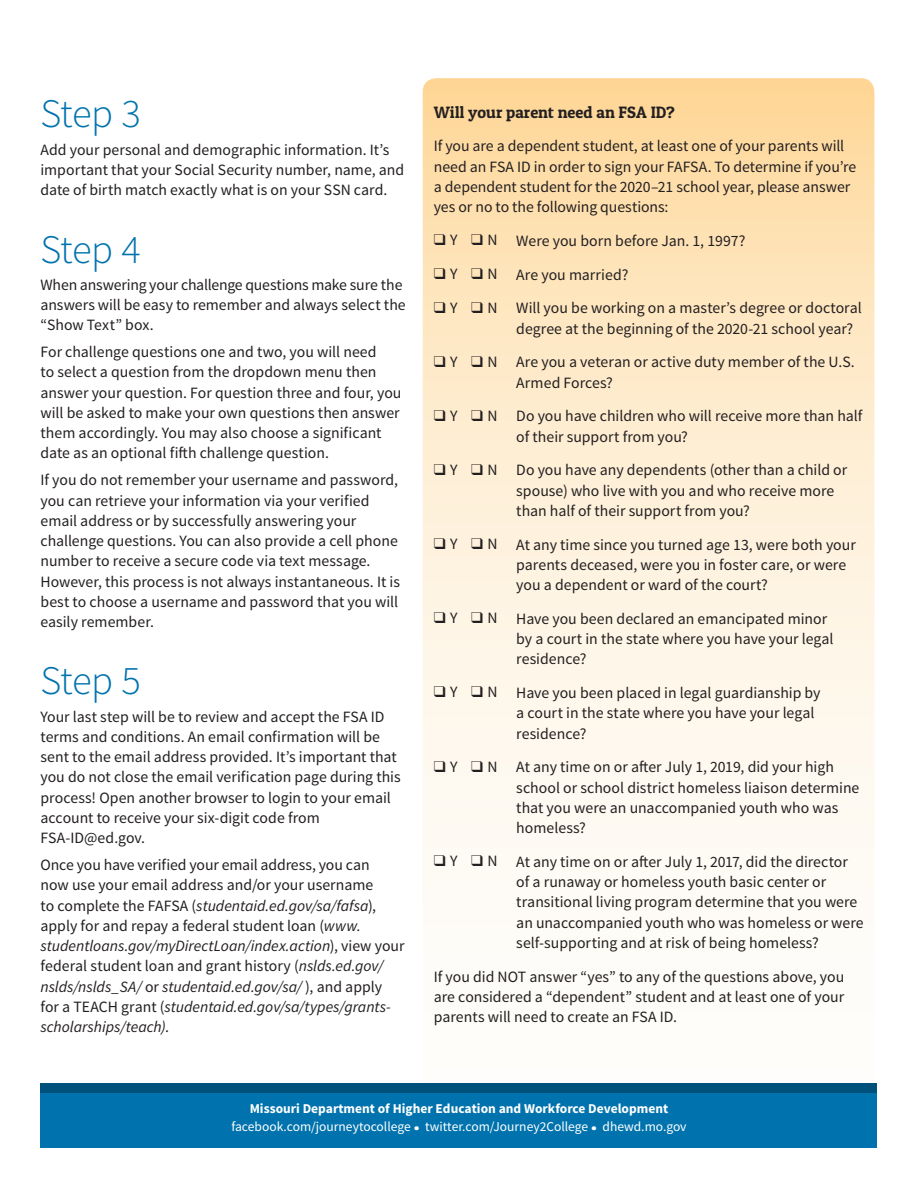
<style>
.page{position:relative;width:918px;height:1188px;background:#fff}
.page>*{position:absolute;margin:0;border:0;box-sizing:border-box;transform-origin:0 0}
.body_copy_tabs{font:300 40.5px "Source Sans Pro";letter-spacing:-.02em;color:#0073ae}
.body_copy_tabs-2{font:16.5px "Patua One";letter-spacing:.005em;color:#231f20}
.body_copy_tabs-3{font:15.75px/20.2px "Source Sans Pro";color:#231f20}
.t1{font:13.5px "Source Sans Pro";color:#fff}
.t2{font:700 13.5px "Source Sans Pro";color:#fff}
.s1{font-style:italic}
.s2{font-family:"Patua One";font-size:18px}
</style>
<div class="page">
<svg style="left:423px;top:78px;width:451px;height:1030px"></svg>
<div style="left:40px;top:1084px;width:838px;height:46px;background:#00507c"></div>
<div style="left:40px;top:1093px;width:838px;height:55px;background:#0073ae"></div>
<p class="body_copy_tabs" style="left:40px;top:89px;width:102px">Step 3</p>
<p class="body_copy_tabs-3" style="left:40px;top:140px;width:365px">Add your personal and demographic information. It’s important that your Social Security number, name, and date of birth match exactly what is on your SSN card.</p>
<p class="body_copy_tabs" style="left:40px;top:225px;width:102px">Step 4</p>
<p class="body_copy_tabs-3" style="left:40px;top:275px;width:367px">When answering your challenge questions make sure the answers will be easy to remember and always select the “Show Text” box.</p>
<p class="body_copy_tabs-3" style="left:40px;top:342px;width:362px">For challenge questions one and two, you will need<br>to select a question from the dropdown menu then answer your question. For question three and four, you will be asked to make your own questions then answer them accordingly. You may also choose a significant date as an optional fifth challenge question.</p>
<p class="body_copy_tabs-3" style="left:40px;top:470px;width:361px">If you do not remember your username and password, you can retrieve your information via your verified email address or by successfully answering your challenge questions. You can also provide a cell phone number to receive a secure code via text message.<br>However, this process is not always instantaneous. It is best to choose a username and password that you will easily remember.</p>
<p class="body_copy_tabs" style="left:40px;top:656px;width:102px">Step 5</p>
<p class="body_copy_tabs-3" style="left:40px;top:707px;width:362px">Your last step will be to review and accept the FSA ID terms and conditions. An email confirmation will be sent to the email address provided. It’s important that you do not close the email verification page during this process! Open another browser to login to your email account to receive your six-digit code from FSA-ID@ed.gov.</p>
<p class="body_copy_tabs-3" style="left:40px;top:855px;width:366px">Once you have verified your email address, you can<br>now use your email address and/or your username<br>to complete the FAFSA (<span class="s1">studentaid.ed.gov/sa/fafsa</span>), apply for and repay a federal student loan (<span class="s1">www. studentloans.gov/myDirectLoan/index.action</span>), view your federal student loan and grant history (<span class="s1">nslds.ed.gov/ nslds/nslds_SA/</span> or <span class="s1">studentaid.ed.gov/sa/</span> ), and apply for a TEACH grant (<span class="s1">studentaid.ed.gov/sa/types/grants&shy;scholarships/teach)</span>.</p>
<p class="body_copy_tabs-2" style="left:434px;top:102px;width:243px">Will your parent need an FSA ID?</p>
<p class="body_copy_tabs-3" style="left:434px;top:136px;width:424px">If you are a dependent student, at least one of your parents will need an FSA ID in order to sign your FAFSA. To determine if you’re a dependent student for the 2020–21 school year, please answer yes or no to the following questions:</p>
<p class="body_copy_tabs-3" style="left:434px;top:231px;width:313px">❑ Y ❑ N Were you born before Jan. 1, 1997?</p>
<p class="body_copy_tabs-3" style="left:434px;top:265px;width:196px">❑ Y ❑ N Are you married?</p>
<p class="body_copy_tabs-3" style="left:516px;top:298px;width:347px;text-indent:-82px">❑ Y ❑ N Will you be working on a master’s degree or doctoral degree at the beginning of the 2020-21 school year?</p>
<p class="body_copy_tabs-3" style="left:516px;top:352px;width:340px;text-indent:-82px">❑ Y ❑ N Are you a veteran or active duty member of the U.S.<br>Armed Forces?</p>
<p class="body_copy_tabs-3" style="left:516px;top:406px;width:348px;text-indent:-82px">❑ Y ❑ N Do you have children who will receive more than half of their support from you?</p>
<p class="body_copy_tabs-3" style="left:516px;top:460px;width:333px;text-indent:-82px">❑ Y ❑ N Do you have any dependents (other than a child or spouse) who live with you and who receive more than half of their support from you?</p>
<p class="body_copy_tabs-3" style="left:516px;top:535px;width:341px;text-indent:-82px">❑ Y ❑ N At any time since you turned age 13, were both your parents deceased, were you in foster care, or were you a dependent or ward of the court?</p>
<p class="body_copy_tabs-3" style="left:516px;top:609px;width:319px;text-indent:-82px">❑ Y ❑ N Have you been declared an emancipated minor by a court in the state where you have your legal residence?</p>
<p class="body_copy_tabs-3" style="left:516px;top:683px;width:306px;text-indent:-82px">❑ Y ❑ N Have you been placed in legal guardianship by a court in the state where you have your legal residence?</p>
<p class="body_copy_tabs-3" style="left:516px;top:757px;width:345px;text-indent:-82px">❑ Y ❑ N At any time on or after July 1, 2019, did your high school or school district homeless liaison determine that you were an unaccompanied youth who was homeless?</p>
<p class="body_copy_tabs-3" style="left:516px;top:852px;width:349px;text-indent:-82px">❑ Y ❑ N At any time on or after July 1, 2017, did the director of a runaway or homeless youth basic center or transitional living program determine that you were an unaccompanied youth who was homeless or were self-supporting and at risk of being homeless?</p>
<p class="body_copy_tabs-3" style="left:434px;top:967px;width:412px;text-align:justify">If you did NOT answer “yes” to any of the questions above, you are considered a “dependent” student and at least one of your parents will need to create an FSA ID.</p>
<p class="t2" style="left:250px;top:1100px;width:420px">Missouri Department of Higher Education and Workforce Development</p>
<p class="t1" style="left:231px;top:1119px;width:457px">facebook.com/journeytocollege <span class="s2">•</span> twitter.com/Journey2College <span class="s2">•</span> dhewd.mo.gov</p>
</div>
